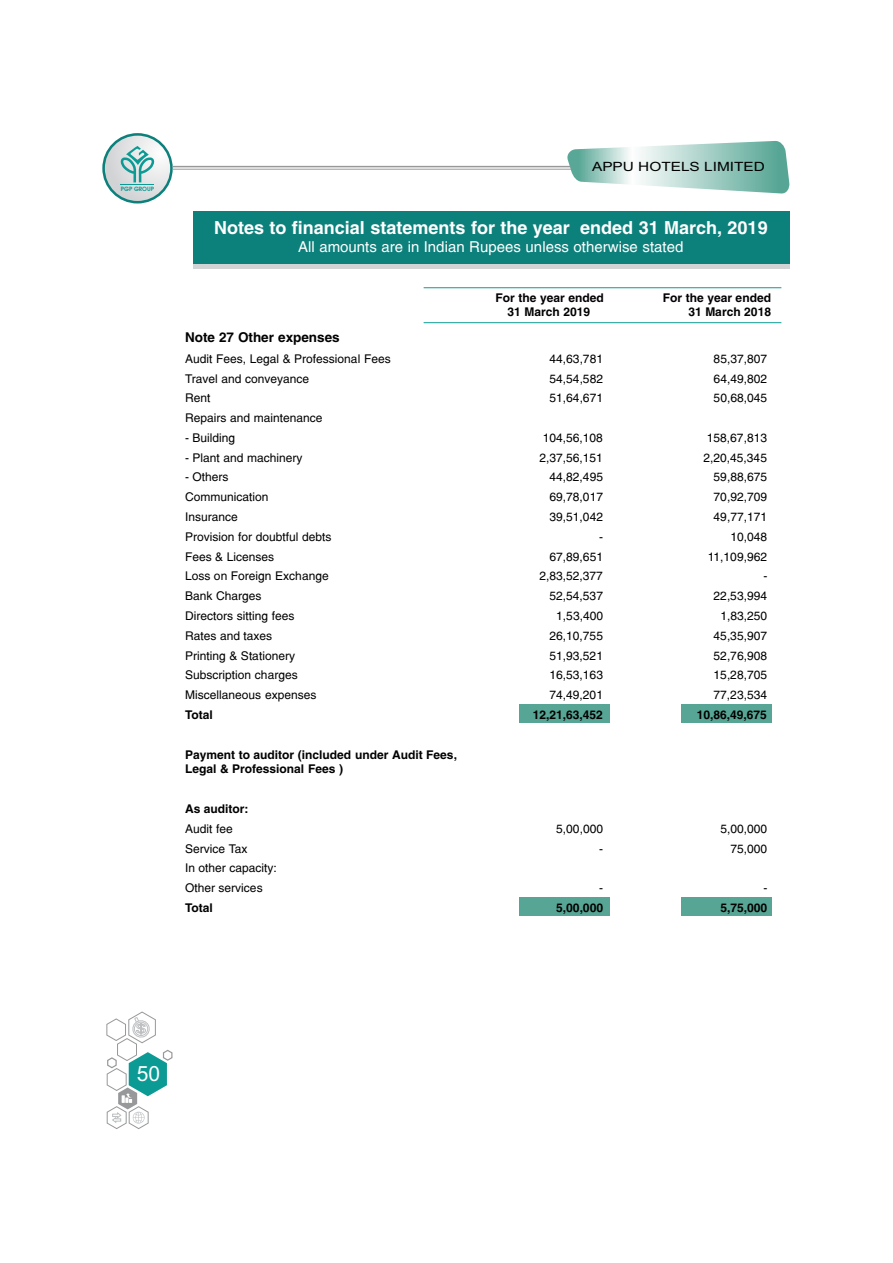
<style>
.page{position:relative;width:893px;height:1263px;background:#fff}
.page>*{position:absolute;margin:0;border:0;box-sizing:border-box;transform-origin:0 0}
.t1{font:21px "Arial";color:#fefefe}
.t2{font:18px "Switzerland";color:#fefefe}
.t3{font:15px "Switzerland";color:#fefefe}
.t4{font:13.5px "Switzerland";color:#000}
.t5{font:12.75px "Arial";color:#000;scale:1.21 1}
.t6{font:12px/19.8px "Switzerland";color:#000}
.t7{font:5.85px "Avalon";color:#0c9b94}
</style>
<div class="page">
<div style="left:519px;top:704px;width:91px;height:19px;background:#57a695"></div>
<div style="left:519px;top:897px;width:91px;height:18px;background:#57a695"></div>
<div style="left:681px;top:704px;width:90px;height:19px;background:#57a695"></div>
<div style="left:681px;top:897px;width:90px;height:18px;background:#57a695"></div>
<div style="left:193px;top:211px;width:596px;height:53px;background:#0c807b"></div>
<div style="left:193px;top:264px;width:596px;height:5px;background:#d2d3d5"></div>
<hr style="left:424px;top:322px;width:357px;height:1px;background:#0c9b94">
<hr style="left:424px;top:287px;width:357px;height:1px;background:#0c9b94">
<svg style="left:104px;top:134px;width:67px;height:68px"></svg>
<div style="left:102px;top:133px;width:71px;height:70px;border:3px solid #0c807b;border-radius:50%"></div>
<svg style="left:566px;top:141px;width:224px;height:53px"></svg>
<hr style="left:173px;top:166px;width:397px;height:1px;background:#96989a">
<hr style="left:173px;top:169px;width:398px;height:1px;background:#96989a">
<hr style="left:121px;top:184px;width:33px;height:1px;background:#0c9b94">
<svg style="left:121px;top:146px;width:33px;height:36px"></svg>
<svg style="left:106px;top:1011px;width:67px;height:118px"></svg>
<p class="t7" style="left:121px;top:185px;width:35px">PGP GROUP</p>
<p class="t5" style="left:592px;top:162px;width:144px">APPU HOTELS LIMITED</p>
<h2 class="t2" style="left:214px;top:216px;width:555px">Notes to financial statements for the year ended 31 March, 2019</h2>
<p class="t3" style="left:298px;top:238px;width:387px">All amounts are in Indian Rupees unless otherwise stated</p>
<p class="t6" style="left:496px;top:289px;width:110px">For the year ended</p>
<p class="t6" style="left:663px;top:289px;width:110px">For the year ended</p>
<p class="t6" style="left:508px;top:303px;width:84px">31 March 2019</p>
<p class="t6" style="left:688px;top:303px;width:84px">31 March 2018</p>
<p class="t4" style="left:185px;top:329px;width:156px">Note 27 Other expenses</p>
<p class="t6" style="left:185px;top:350px;width:207px">Audit Fees, Legal &amp; Professional Fees</p>
<p class="t6" style="left:550px;top:350px;width:55px">44,63,781</p>
<p class="t6" style="left:714px;top:350px;width:55px">85,37,807</p>
<p class="t6" style="left:185px;top:370px;width:126px">Travel and conveyance</p>
<p class="t6" style="left:550px;top:370px;width:55px">54,54,582</p>
<p class="t6" style="left:714px;top:370px;width:55px">64,49,802</p>
<p class="t6" style="left:185px;top:390px;width:27px">Rent</p>
<p class="t6" style="left:550px;top:390px;width:55px">51,64,671</p>
<p class="t6" style="left:714px;top:390px;width:55px">50,68,045</p>
<p class="t6" style="left:185px;top:409px;width:139px">Repairs and maintenance</p>
<p class="t6" style="left:185px;top:429px;width:52px">- Building</p>
<p class="t6" style="left:543px;top:429px;width:62px">104,56,108</p>
<p class="t6" style="left:707px;top:429px;width:62px">158,67,813</p>
<p class="t6" style="left:185px;top:449px;width:119px">- Plant and machinery</p>
<p class="t6" style="left:539px;top:449px;width:65px">2,37,56,151</p>
<p class="t6" style="left:704px;top:449px;width:65px">2,20,45,345</p>
<p class="t6" style="left:185px;top:469px;width:45px">- Others</p>
<p class="t6" style="left:550px;top:469px;width:55px">44,82,495</p>
<p class="t6" style="left:714px;top:469px;width:55px">59,88,675</p>
<p class="t6" style="left:185px;top:489px;width:85px">Communication</p>
<p class="t6" style="left:550px;top:489px;width:55px">69,78,017</p>
<p class="t6" style="left:714px;top:489px;width:55px">70,92,709</p>
<p class="t6" style="left:185px;top:508px;width:54px">Insurance</p>
<p class="t6" style="left:550px;top:508px;width:55px">39,51,042</p>
<p class="t6" style="left:714px;top:508px;width:55px">49,77,171</p>
<p class="t6" style="left:185px;top:528px;width:148px">Provision for doubtful debts</p>
<p class="t6" style="left:599px;top:528px;width:5px">-</p>
<p class="t6" style="left:730px;top:528px;width:38px">10,048</p>
<p class="t6" style="left:185px;top:548px;width:91px">Fees &amp; Licenses</p>
<p class="t6" style="left:550px;top:548px;width:55px">67,89,651</p>
<p class="t6" style="left:708px;top:548px;width:61px">11,109,962</p>
<p class="t6" style="left:185px;top:568px;width:145px">Loss on Foreign Exchange</p>
<p class="t6" style="left:539px;top:568px;width:65px">2,83,52,377</p>
<p class="t6" style="left:763px;top:568px;width:5px">-</p>
<p class="t6" style="left:185px;top:588px;width:78px">Bank Charges</p>
<p class="t6" style="left:550px;top:588px;width:55px">52,54,537</p>
<p class="t6" style="left:714px;top:588px;width:55px">22,53,994</p>
<p class="t6" style="left:185px;top:607px;width:111px">Directors sitting fees</p>
<p class="t6" style="left:556px;top:607px;width:48px">1,53,400</p>
<p class="t6" style="left:720px;top:607px;width:48px">1,83,250</p>
<p class="t6" style="left:185px;top:627px;width:89px">Rates and taxes</p>
<p class="t6" style="left:550px;top:627px;width:55px">26,10,755</p>
<p class="t6" style="left:714px;top:627px;width:55px">45,35,907</p>
<p class="t6" style="left:185px;top:647px;width:112px">Printing &amp; Stationery</p>
<p class="t6" style="left:550px;top:647px;width:55px">51,93,521</p>
<p class="t6" style="left:714px;top:647px;width:55px">52,76,908</p>
<p class="t6" style="left:185px;top:667px;width:114px">Subscription charges</p>
<p class="t6" style="left:550px;top:667px;width:55px">16,53,163</p>
<p class="t6" style="left:714px;top:667px;width:55px">15,28,705</p>
<p class="t6" style="left:185px;top:687px;width:133px">Miscellaneous expenses</p>
<p class="t6" style="left:550px;top:687px;width:55px">74,49,201</p>
<p class="t6" style="left:714px;top:687px;width:55px">77,23,534</p>
<p class="t6" style="left:185px;top:706px;width:29px">Total</p>
<p class="t6" style="left:533px;top:706px;width:72px">12,21,63,452</p>
<p class="t6" style="left:697px;top:706px;width:72px">10,86,49,675</p>
<p class="t6" style="left:185px;top:749px;width:273px;line-height:14.2px">Payment to auditor (included under Audit Fees,<br>Legal &amp; Professional Fees )</p>
<p class="t6" style="left:185px;top:800px;width:65px">As auditor:<br>Audit fee</p>
<p class="t6" style="left:556px;top:820px;width:48px">5,00,000</p>
<p class="t6" style="left:720px;top:820px;width:48px">5,00,000</p>
<p class="t6" style="left:185px;top:840px;width:64px">Service Tax</p>
<p class="t6" style="left:599px;top:840px;width:5px">-</p>
<p class="t6" style="left:730px;top:840px;width:38px">75,000</p>
<p class="t6" style="left:185px;top:860px;width:93px">In other capacity:<br>Other services</p>
<p class="t6" style="left:599px;top:880px;width:5px">-</p>
<p class="t6" style="left:763px;top:880px;width:5px">-</p>
<p class="t6" style="left:185px;top:899px;width:29px">Total</p>
<p class="t6" style="left:556px;top:899px;width:48px">5,00,000</p>
<p class="t6" style="left:720px;top:899px;width:48px">5,75,000</p>
<h1 class="t1" style="left:137px;top:1066px;width:25px">50</h1>
</div>
